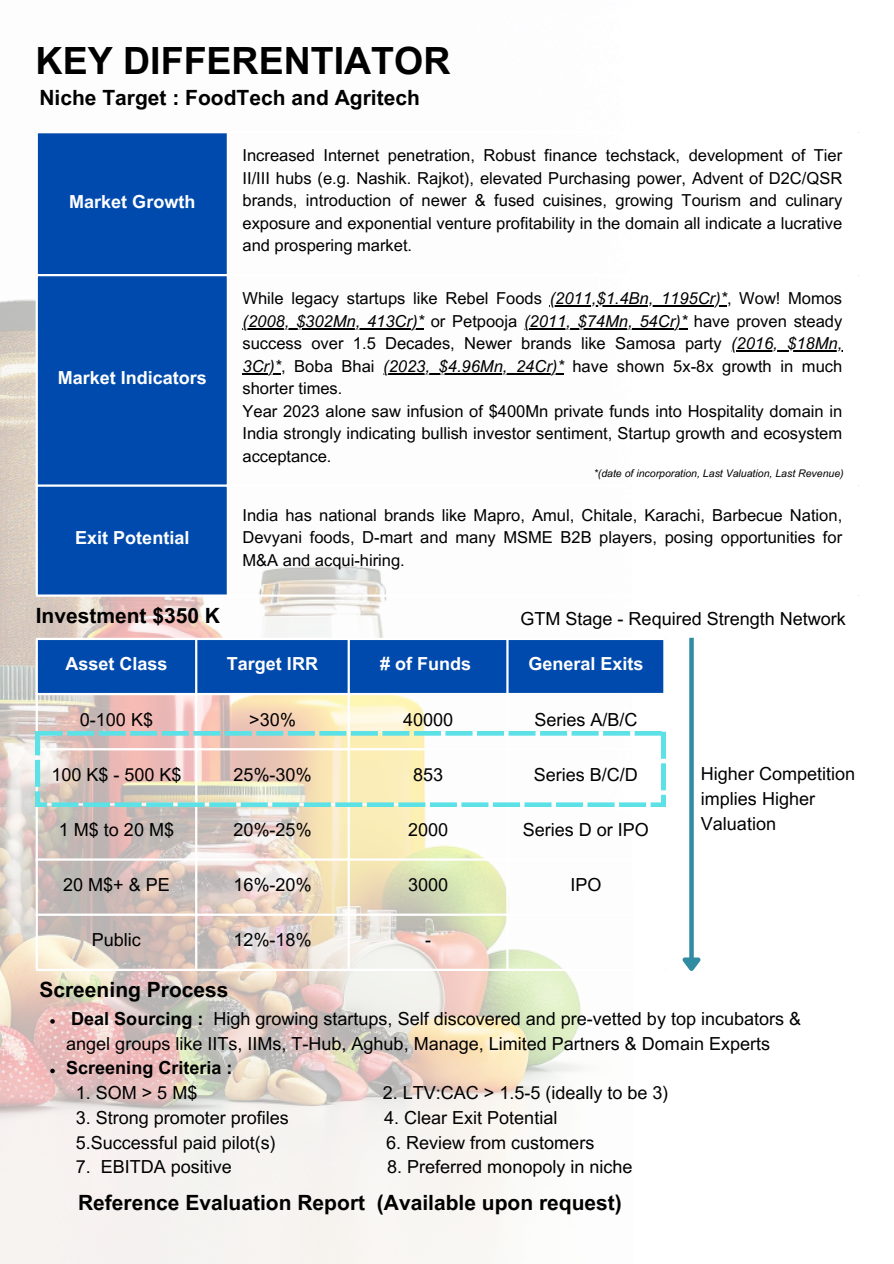
<style>
.page{position:relative;width:894px;height:1264px;background:#fff}
.page>*{position:absolute;margin:0;border:0;box-sizing:border-box;transform-origin:0 0}
.t1{font:700 37.5px "Arial MT Pro";color:#000}
.t2{font:700 21px "Arial MT Pro";color:#000}
.t3{font:18px/24.8px "Arial MT Pro";color:#000}
.t4{font:700 18px "Arial MT Pro";color:#fefefe}
.t5{font:700 18px "Arial MT Pro";color:#fff}
.t6{font:700 18px "Arial MT Pro";color:#000}
.t7{font:16.5px/22.5px "Arial MT Pro";color:#000;text-align:justify}
.t8{font:italic 10.5px "Arial MT Pro";color:#000}
.s1{font-style:italic}
.s2{font-weight:700}
</style>
<div class="page">
<img style="left:0;top:132px;width:632px;height:1131px">
<div style="left:38px;top:133px;width:189px;height:461px;background:#004aad"></div>
<hr style="left:549px;top:305px;width:177px;height:1px;background:#000">
<hr style="left:242px;top:328px;width:182px;height:1px;background:#000">
<hr style="left:524px;top:328px;width:163px;height:1px;background:#000">
<hr style="left:730px;top:350px;width:112px;height:1px;background:#000">
<hr style="left:242px;top:373px;width:39px;height:1px;background:#000">
<hr style="left:383px;top:373px;width:180px;height:1px;background:#000">
<hr style="left:36px;top:133px;width:2px;height:461px;background:#fff">
<hr style="left:227px;top:133px;width:2px;height:461px;background:#fff">
<hr style="left:36px;top:131px;width:821px;height:2px;background:#fff">
<hr style="left:36px;top:274px;width:821px;height:2px;background:#fff">
<hr style="left:36px;top:484px;width:821px;height:2px;background:#fff">
<hr style="left:36px;top:594px;width:821px;height:2px;background:#fff">
<div style="left:38px;top:640px;width:625px;height:53px;background:#004aad"></div>
<hr style="left:36px;top:640px;width:2px;height:328px;background:#fff">
<hr style="left:195px;top:640px;width:2px;height:328px;background:#fff">
<hr style="left:347px;top:640px;width:3px;height:328px;background:#fff">
<hr style="left:506px;top:640px;width:2px;height:328px;background:#fff">
<hr style="left:36px;top:637px;width:629px;height:3px;background:#fff">
<hr style="left:36px;top:693px;width:629px;height:2px;background:#fff">
<hr style="left:36px;top:858px;width:629px;height:2px;background:#fff">
<hr style="left:36px;top:913px;width:629px;height:2px;background:#fff">
<hr style="left:36px;top:968px;width:629px;height:3px;background:#fff">
<svg style="left:689px;top:637px;width:4px;height:316px"></svg>
<svg style="left:682px;top:953px;width:19px;height:18px"></svg>
<svg style="left:36px;top:731px;width:628px;height:75px"></svg>
<svg style="left:50px;top:1019px;width:5px;height:4px"></svg>
<svg style="left:50px;top:1068px;width:5px;height:5px"></svg>
<h1 class="t1" style="left:36px;top:47px;width:416px">KEY DIFFERENTIATOR</h1>
<p class="t2" style="left:39px;top:90px;width:382px">Niche Target : FoodTech and Agritech</p>
<p class="t4" style="left:69px;top:194px;width:128px">Market Growth</p>
<p class="t4" style="left:58px;top:371px;width:151px">Market Indicators</p>
<p class="t4" style="left:75px;top:531px;width:116px">Exit Potential</p>
<p class="t2" style="left:36px;top:607px;width:186px">Investment $350 K</p>
<p class="t7" style="left:242px;top:146px;width:601px">Increased Internet penetration, Robust finance techstack, development of Tier II/III hubs (e.g. Nashik. Rajkot), elevated Purchasing power, Advent of D2C/QSR brands, introduction of newer &amp; fused cuisines, growing Tourism and culinary exposure and exponential venture profitability in the domain all indicate a lucrative and prospering market.</p>
<p class="t7" style="left:242px;top:289px;width:601px;text-align:left">While legacy startups like Rebel Foods <span class="s1">(2011,$1.4Bn, 1195Cr)*</span>, Wow! Momos <span class="s1">(2008, $302Mn, 413Cr)*</span> or Petpooja <span class="s1">(2011, $74Mn, 54Cr)*</span> have proven steady success over 1.5 Decades, Newer brands like Samosa party <span class="s1">(2016, $18Mn, 3Cr)*</span>, Boba Bhai <span class="s1">(2023, $4.96Mn, 24Cr)*</span> have shown 5x-8x growth in much shorter times.<br>Year 2023 alone saw infusion of $400Mn private funds into Hospitality domain in India strongly indicating bullish investor sentiment, Startup growth and ecosystem acceptance.</p>
<p class="t8" style="left:593px;top:469px;width:251px">*(date of incorporation, Last Valuation, Last Revenue)</p>
<p class="t7" style="left:242px;top:505px;width:601px">India has national brands like Mapro, Amul, Chitale, Karachi, Barbecue Nation, Devyani foods, D-mart and many MSME B2B players, posing opportunities for M&amp;A and acqui-hiring.</p>
<p class="t3" style="left:520px;top:608px;width:327px">GTM Stage - Required Strength Network</p>
<p class="t5" style="left:65px;top:657px;width:104px">Asset Class</p>
<p class="t5" style="left:227px;top:657px;width:93px">Target IRR</p>
<p class="t5" style="left:380px;top:657px;width:93px"># of Funds</p>
<p class="t5" style="left:528px;top:657px;width:117px">General Exits</p>
<p class="t3" style="left:80px;top:709px;width:75px">0-100 K$</p>
<p class="t3" style="left:249px;top:709px;width:48px">&gt;30%</p>
<p class="t3" style="left:403px;top:709px;width:52px">40000</p>
<p class="t3" style="left:534px;top:709px;width:105px">Series A/B/C</p>
<p class="t3" style="left:51px;top:764px;width:132px">100 K$ - 500 K$</p>
<p class="t3" style="left:233px;top:764px;width:80px">25%-30%</p>
<p class="t3" style="left:413px;top:764px;width:32px">853</p>
<p class="t3" style="left:533px;top:764px;width:106px">Series B/C/D</p>
<p class="t3" style="left:59px;top:819px;width:117px">1 M$ to 20 M$</p>
<p class="t3" style="left:233px;top:819px;width:80px">20%-25%</p>
<p class="t3" style="left:408px;top:819px;width:42px">2000</p>
<p class="t3" style="left:522px;top:819px;width:128px">Series D or IPO</p>
<p class="t3" style="left:63px;top:874px;width:108px">20 M$+ &amp; PE</p>
<p class="t3" style="left:233px;top:874px;width:80px">16%-20%</p>
<p class="t3" style="left:408px;top:874px;width:42px">3000</p>
<p class="t3" style="left:570px;top:874px;width:33px">IPO</p>
<p class="t3" style="left:92px;top:929px;width:51px">Public</p>
<p class="t3" style="left:233px;top:929px;width:80px">12%-18%</p>
<p class="t3" style="left:425px;top:929px;width:7px">-</p>
<p class="t3" style="left:700px;top:764px;width:156px">Higher Competition implies Higher<br>Valuation</p>
<p class="t2" style="left:39px;top:981px;width:190px">Screening Process</p>
<p class="t3" style="left:66px;top:1008px;width:736px"><span class="s2">Deal Sourcing :</span> High growing startups, Self discovered and pre-vetted by top incubators &amp; angel groups like IITs, IIMs, T-Hub, Aghub, Manage, Limited Partners &amp; Domain Experts</p>
<p class="t6" style="left:66px;top:1061px;width:168px">Screening Criteria :</p>
<p class="t3" style="left:76px;top:1082px;width:123px">1. SOM &gt; 5 M$</p>
<p class="t3" style="left:382px;top:1082px;width:287px">2. LTV:CAC &gt; 1.5-5 (ideally to be 3)</p>
<p class="t3" style="left:76px;top:1107px;width:215px">3. Strong promoter profiles</p>
<p class="t3" style="left:384px;top:1107px;width:175px">4. Clear Exit Potential</p>
<p class="t3" style="left:76px;top:1132px;width:202px">5.Successful paid pilot(s)</p>
<p class="t3" style="left:386px;top:1132px;width:210px">6. Review from customers</p>
<p class="t3" style="left:76px;top:1156px;width:158px">7. EBITDA positive</p>
<p class="t3" style="left:387px;top:1156px;width:247px">8. Preferred monopoly in niche</p>
<p class="t2" style="left:78px;top:1194px;width:545px">Reference Evaluation Report (Available upon request)</p>
</div>
